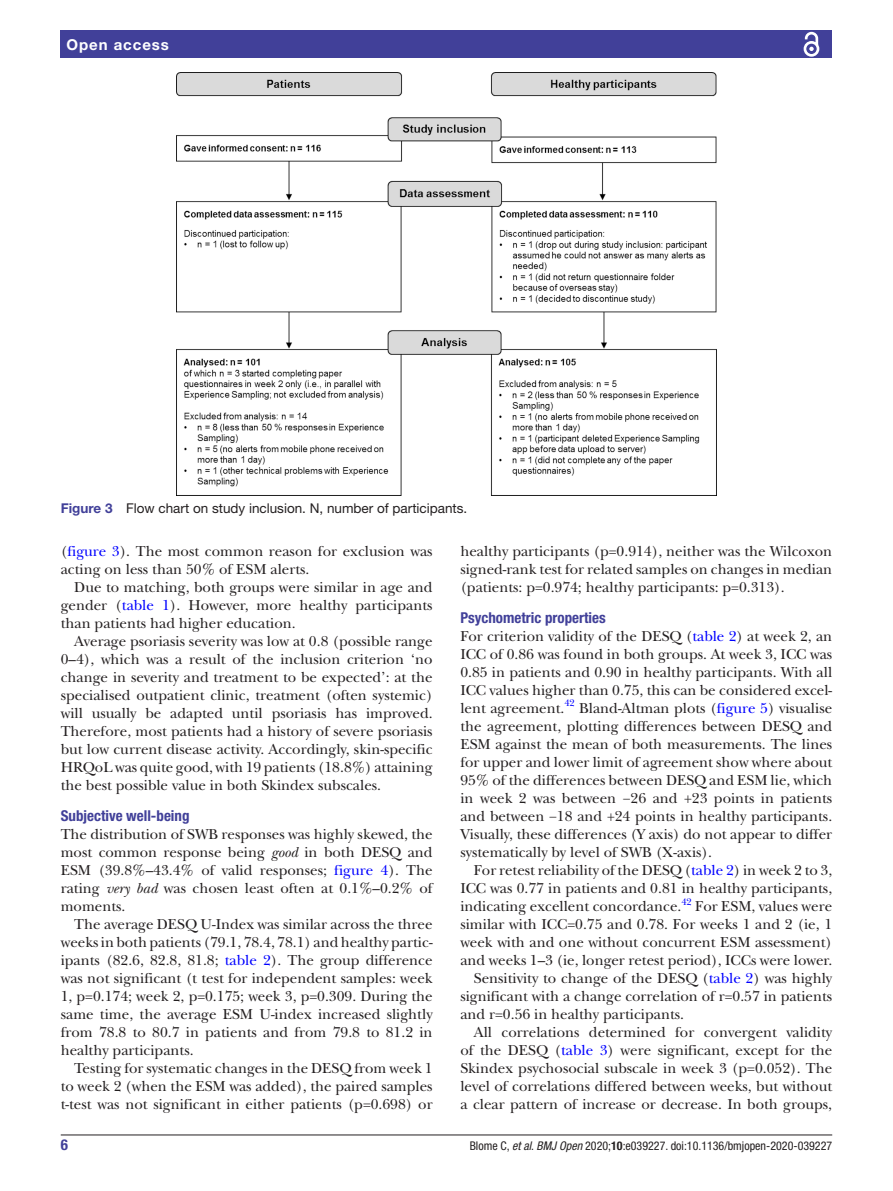
<style>
.page{position:relative;width:893px;height:1191px;background:#fff}
.page>*{position:absolute;margin:0;border:0;box-sizing:border-box;transform-origin:0 0}
.t1{font:15px/18px "New Baskerville";color:#231f20;text-align:justify}
.t2{font:700 condensed 15px "Helvetica Neue LT Std";color:#414099}
.t3{font:700 15px "Helvetica Neue LT Std";letter-spacing:.065em;color:#fff}
.t4{font:13.5px "Helvetica Neue LT Std";color:#231f20}
.t5{font:condensed 12px "Helvetica Neue LT Std";color:#231f20}
.t6{font:9.9px "New Baskerville";color:#00f}
.s1{font-weight:700;color:#414099}
.s2{color:#00f}
.s3{font-style:italic}
.s4{font-weight:700}
</style>
<div class="page">
<hr style="left:61px;top:1134px;width:771px;height:1px;background:#231f20">
<div style="left:61px;top:31px;width:771px;height:27px;background:#414099"></div>
<svg style="left:803px;top:31px;width:17px;height:26px"></svg>
<img style="left:176px;top:73px;width:540px;height:422px">
<p class="t3" style="left:66px;top:35px;width:104px">Open access</p>
<p class="t4" style="left:61px;top:500px;width:408px"><span class="s1">Figure 3</span> Flow chart on study inclusion. N, number of participants.</p>
<p class="t1" style="left:61px;top:542px;width:373px">(<span class="s2">figure 3</span>). The most common reason for exclusion was acting on less than 50% of ESM alerts.</p>
<p class="t1" style="left:61px;top:578px;width:373px;text-indent:14px">Due to matching, both groups were similar in age and gender (<span class="s2">table 1</span>). However, more healthy participants than patients had higher education.</p>
<p class="t1" style="left:61px;top:632px;width:373px;text-indent:14px">Average psoriasis severity was low at 0.8 (possible range 0–4), which was a result of the inclusion criterion ‘no change in severity and treatment to be expected’: at the specialised outpatient clinic, treatment (often systemic) will usually be adapted until psoriasis has improved.<br>Therefore, most patients had a history of severe psoriasis but low current disease activity. Accordingly, skin-specific HRQoL was quite good, with 19 patients (18.8%) attaining the best possible value in both Skindex subscales.</p>
<p class="t2" style="left:61px;top:807px;width:130px">Subjective well-being</p>
<p class="t1" style="left:61px;top:825px;width:373px">The distribution of SWB responses was highly skewed, the most common response being <span class="s3">good</span> in both DESQ and ESM (39.8%–43.4% of valid responses; <span class="s2">figure 4</span>). The rating <span class="s3">very bad</span> was chosen least often at 0.1%–0.2% of moments.</p>
<p class="t1" style="left:61px;top:915px;width:373px;text-indent:14px">The average DESQ U-Index was similar across the three weeks in both patients (79.1, 78.4, 78.1) and healthy partic&shy;ipants (82.6, 82.8, 81.8; <span class="s2">table 2</span>). The group difference was not significant (t test for independent samples: week 1, p=0.174; week 2, p=0.175; week 3, p=0.309. During the same time, the average ESM U-index increased slightly from 78.8 to 80.7 in patients and from 79.8 to 81.2 in healthy participants.</p>
<p class="t1" style="left:61px;top:1059px;width:373px;text-indent:14px">Testing for systematic changes in the DESQ from week 1 to week 2 (when the ESM was added), the paired samples t-test was not significant in either patients (p=0.698) or</p>
<p class="t1" style="left:460px;top:542px;width:373px">healthy participants (p=0.914), neither was the Wilcoxon signed-rank test for related samples on changes in median (patients: p=0.974; healthy participants: p=0.313).</p>
<p class="t2" style="left:460px;top:609px;width:147px">Psychometric properties</p>
<p class="t1" style="left:460px;top:627px;width:373px">For criterion validity of the DESQ (<span class="s2">table 2</span>) at week 2, an ICC of 0.86 was found in both groups. At week 3, ICC was 0.85 in patients and 0.90 in healthy participants. With all ICC values higher than 0.75, this can be considered excel&shy;lent agreement.</p>
<p class="t6" style="left:564px;top:697px;width:12px">42</p>
<p class="t1" style="left:460px;top:699px;width:373px;text-indent:119px">Bland-Altman plots (<span class="s2">figure 5</span>) visualise the agreement, plotting differences between DESQ and ESM against the mean of both measurements. The lines for upper and lower limit of agreement show where about 95% of the differences between DESQ and ESM lie, which in week 2 was between −26 and +23 points in patients and between −18 and +24 points in healthy participants.<br>Visually, these differences (Y axis) do not appear to differ systematically by level of SWB (X-axis).</p>
<p class="t1" style="left:474px;top:861px;width:360px">For retest reliability of the DESQ (<span class="s2">table 2</span>) in week 2 to 3,</p>
<p class="t1" style="left:460px;top:879px;width:373px">ICC was 0.77 in patients and 0.81 in healthy participants,</p>
<p class="t1" style="left:460px;top:897px;width:373px">indicating excellent concordance.<sup>42</sup> For ESM, values were</p>
<p class="t1" style="left:460px;top:915px;width:373px">similar with ICC=0.75 and 0.78. For weeks 1 and 2 (ie, 1</p>
<p class="t1" style="left:460px;top:933px;width:373px">week with and one without concurrent ESM assessment)</p>
<p class="t1" style="left:460px;top:951px;width:373px">and weeks 1–3 (ie, longer retest period), ICCs were lower.</p>
<p class="t1" style="left:474px;top:969px;width:360px">Sensitivity to change of the DESQ (<span class="s2">table 2</span>) was highly</p>
<p class="t1" style="left:460px;top:987px;width:373px">significant with a change correlation of r=0.57 in patients</p>
<p class="t1" style="left:460px;top:1005px;width:225px">and r=0.56 in healthy participants.</p>
<p class="t1" style="left:474px;top:1023px;width:360px">All correlations determined for convergent validity</p>
<p class="t1" style="left:460px;top:1041px;width:373px">of the DESQ (<span class="s2">table 3</span>) were significant, except for the</p>
<p class="t1" style="left:460px;top:1059px;width:373px">Skindex psychosocial subscale in week 3 (p=0.052). The</p>
<p class="t1" style="left:460px;top:1077px;width:373px">level of correlations differed between weeks, but without</p>
<p class="t1" style="left:460px;top:1095px;width:373px">a clear pattern of increase or decrease. In both groups,</p>
<p class="t2" style="left:61px;top:1135px;width:9px">6</p>
<p class="t5" style="left:470px;top:1138px;width:364px">Blome C, <span class="s3">et al</span>. <span class="s3">BMJ Open</span> 2020;<span class="s4">10</span>:e039227. doi:10.1136/bmjopen-2020-039227</p>
</div>
